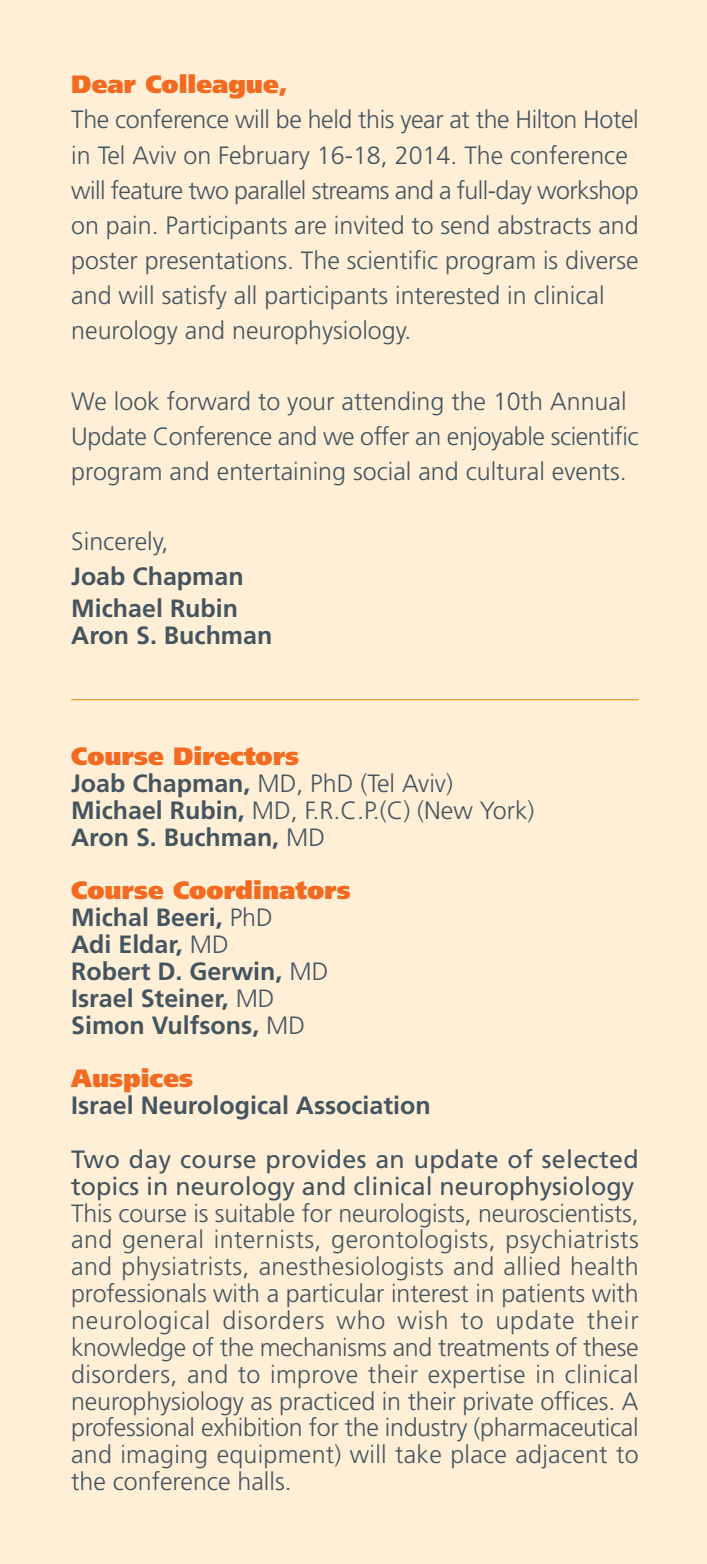
<style>
.page{position:relative;width:707px;height:1564px;background:#fff}
.page>*{position:absolute;margin:0;border:0;box-sizing:border-box;transform-origin:0 0}
.t1{font:300 25px/26.8px "Frutiger";color:#455560}
.t2{font:700 25px/26.8px "Frutiger";color:#455560}
.t3{font:25px/26.8px "Frutiger";color:#455560}
.t4{font:900 25px "Frutiger";color:#f36b21}
.s1{font-weight:900;color:#f36b21}
.s2{font-weight:700}
.s3{font-weight:300}
</style>
<div class="page">
<div style="left:0;top:0;width:706px;height:1564px;background:#ffefd7"></div>
<hr style="left:71px;top:699px;width:567px;height:1px;background:#e5a229">
<p class="t4" style="left:71px;top:75px;width:218px">Dear Colleague,</p>
<p class="t1" style="left:71px;top:104px;width:568px;line-height:35.2px">The conference will be held this year at the Hilton Hotel in Tel Aviv on February 16-18, 2014. The conference will feature two parallel streams and a full-day workshop on pain. Participants are invited to send abstracts and poster presentations. The scientific program is diverse and will satisfy all participants interested in clinical neurology and neurophysiology.</p>
<p class="t1" style="left:71px;top:385px;width:568px;line-height:35.2px">We look forward to your attending the 10th Annual<br>Update Conference and we offer an enjoyable scientific program and entertaining social and cultural events.</p>
<p class="t1" style="left:71px;top:530px;width:99px">Sincerely,</p>
<p class="t2" style="left:71px;top:562px;width:174px;line-height:32px">Joab Chapman<br>Michael Rubin</p>
<p class="t2" style="left:71px;top:624px;width:202px">Aron S. Buchman</p>
<p class="t1" style="left:71px;top:745px;width:464px"><span class="s1">Course Directors<br></span><span class="s2">Joab Chapman,</span> MD, PhD (Tel Aviv)<br><span class="s2">Michael Rubin,</span> MD, F.R.C.P.(C) (New York)<br><span class="s2">Aron S. Buchman,</span> MD</p>
<p class="t2" style="left:71px;top:879px;width:281px"><span class="s1">Course Coordinators<br></span>Michal Beeri, <span class="s3">PhD<br></span>Adi Eldar, <span class="s3">MD<br></span>Robert D. Gerwin, <span class="s3">MD<br></span>Israel Steiner, <span class="s3">MD<br></span>Simon Vulfsons, <span class="s3">MD</span></p>
<p class="t4" style="left:71px;top:1069px;width:123px">Auspices</p>
<p class="t2" style="left:71px;top:1094px;width:361px">Israel Neurological Association</p>
<p class="t3" style="left:71px;top:1148px;width:568px">Two day course provides an update of selected topics in neurology and clinical neurophysiology</p>
<p class="t1" style="left:71px;top:1201px;width:569px;text-align:justify">This course is suitable for neurologists, neuroscientists, and general internists, gerontologists, psychiatrists and physiatrists, anesthesiologists and allied health professionals with a particular interest in patients with neurological disorders who wish to update their knowledge of the mechanisms and treatments of these disorders, and to improve their expertise in clinical neurophysiology as practiced in their private offices. A professional exhibition for the industry (pharmaceutical and imaging equipment) will take place adjacent to the conference halls.</p>
</div>
